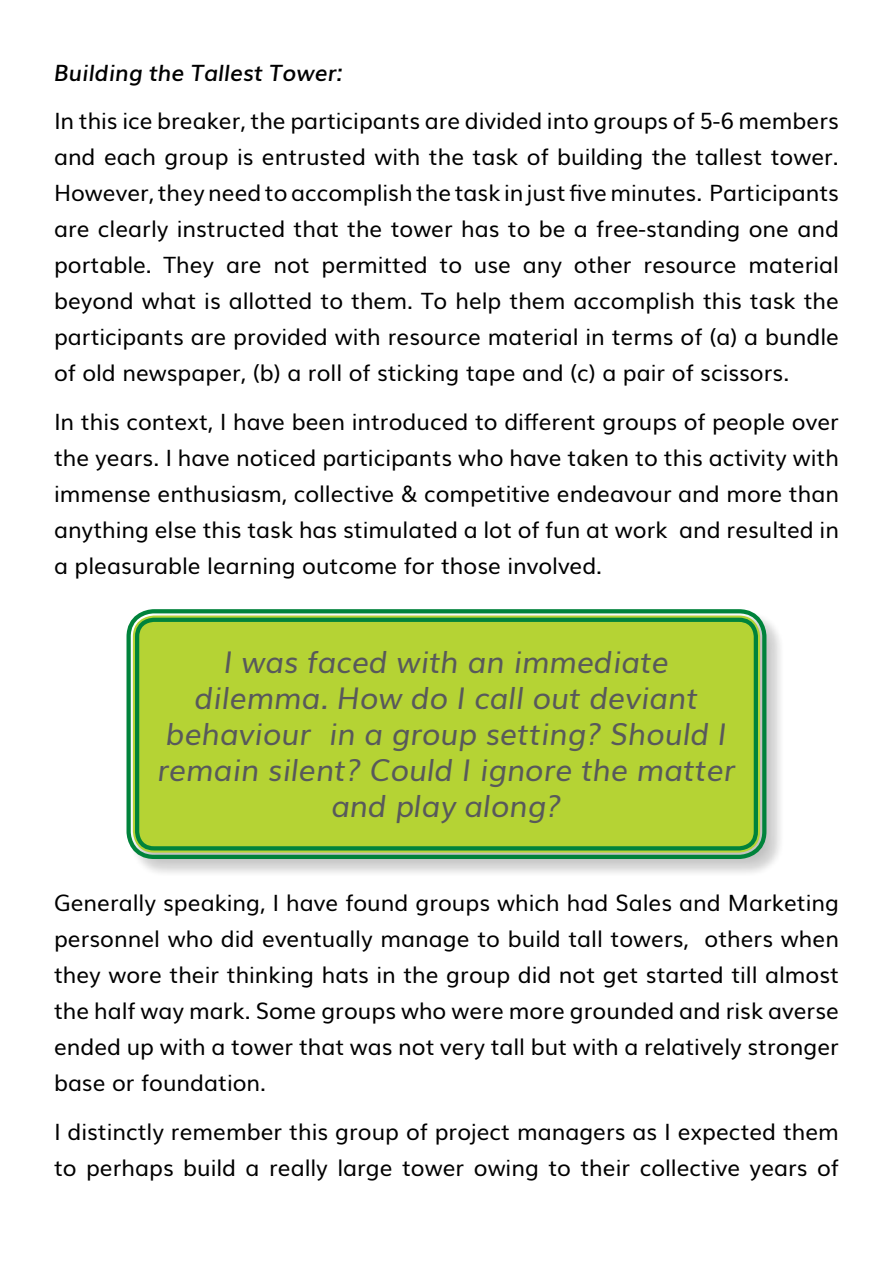
<style>
.page{position:relative;width:893px;height:1263px;background:#fff}
.page>*{position:absolute;margin:0;border:0;box-sizing:border-box;transform-origin:0 0}
.t1{font:italic 30px/36px "Muli";color:#58595b;text-align:center}
.t2{font:22.5px/36px "Muli";color:#000;text-align:justify}
.t3{font:italic 600 22.5px "Muli";color:#000}
</style>
<div class="page">
<div style="left:129px;top:611px;width:656px;height:266px;background:#000;opacity:.25"></div>
<div style="left:133px;top:615px;width:627px;height:238px;background:#b5d334;border-radius:21px"></div>
<div style="left:126px;top:609px;width:640px;height:250px;border:4px solid #00833b;border-radius:26px"></div>
<div style="left:135px;top:618px;width:623px;height:232px;border:4px solid #00833b;border-radius:17px"></div>
<p class="t3" style="left:54px;top:54px;width:290px">Building the Tallest Tower:</p>
<p class="t2" style="left:54px;top:101px;width:786px">In this ice breaker, the participants are divided into groups of 5-6 members and each group is entrusted with the task of building the tallest tower.<br>However, they need to accomplish the task in just five minutes. Participants are clearly instructed that the tower has to be a free-standing one and portable. They are not permitted to use any other resource material beyond what is allotted to them. To help them accomplish this task the participants are provided with resource material in terms of (a) a bundle of old newspaper, (b) a roll of sticking tape and (c) a pair of scissors.</p>
<p class="t2" style="left:54px;top:402px;width:786px">In this context, I have been introduced to different groups of people over the years. I have noticed participants who have taken to this activity with immense enthusiasm, collective &amp; competitive endeavour and more than anything else this task has stimulated a lot of fun at work and resulted in a pleasurable learning outcome for those involved.</p>
<h1 class="t1" style="left:157px;top:642px;width:579px">I was faced with an immediate dilemma. How do I call out deviant behaviour in a group setting? Should I remain silent? Could I ignore the matter and play along?</h1>
<p class="t2" style="left:54px;top:883px;width:786px">Generally speaking, I have found groups which had Sales and Marketing personnel who did eventually manage to build tall towers, others when they wore their thinking hats in the group did not get started till almost the half way mark. Some groups who were more grounded and risk averse ended up with a tower that was not very tall but with a relatively stronger base or foundation.</p>
<p class="t2" style="left:54px;top:1112px;width:786px">I distinctly remember this group of project managers as I expected them to perhaps build a really large tower owing to their collective years of</p>
</div>
